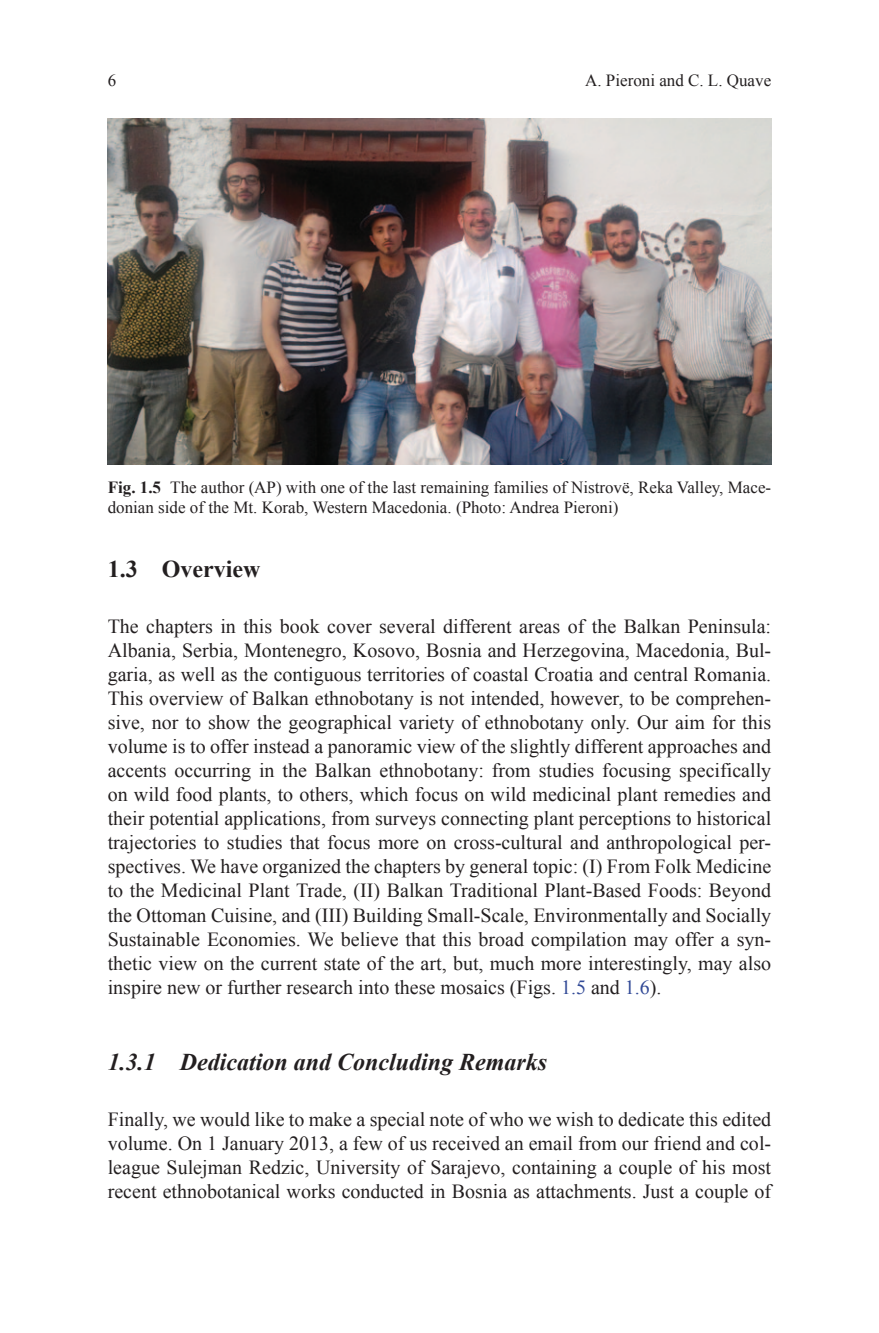
<style>
.page{position:relative;width:879px;height:1333px;background:#fff}
.page>*{position:absolute;margin:0;border:0;box-sizing:border-box;transform-origin:0 0}
.t1{font:italic 700 24px "Times New Roman";color:#231f20}
.t2{font:700 24px "Times New Roman";color:#231f20}
.t3{font:20px/24px "Times New Roman";color:#231f20;text-align:justify}
.t4{font:17px/20px "Times New Roman";color:#231f20}
.s1{font-weight:700}
.s2{color:#324a97}
</style>
<div class="page">
<img style="left:108px;top:118px;width:663px;height:346px">
<p class="t4" style="left:108px;top:70px;width:10px">6</p>
<p class="t4" style="left:585px;top:70px;width:188px">A. Pieroni and C. L. Quave</p>
<p class="t4" style="left:108px;top:477px;width:665px"><span class="s1">Fig. 1.5</span> The author (AP) with one of the last remaining families of Nistrovë, Reka Valley, Mace&shy;donian side of the Mt. Korab, Western Macedonia. (Photo: Andrea Pieroni)</p>
<p class="t2" style="left:108px;top:552px;width:154px">1.3 Overview</p>
<p class="t3" style="left:108px;top:614px;width:665px">The chapters in this book cover several different areas of the Balkan Peninsula:<br>Albania, Serbia, Montenegro, Kosovo, Bosnia and Herzegovina, Macedonia, Bul&shy;garia, as well as the contiguous territories of coastal Croatia and central Romania.<br>This overview of Balkan ethnobotany is not intended, however, to be comprehen&shy;sive, nor to show the geographical variety of ethnobotany only. Our aim for this volume is to offer instead a panoramic view of the slightly different approaches and accents occurring in the Balkan ethnobotany: from studies focusing specifically on wild food plants, to others, which focus on wild medicinal plant remedies and their potential applications, from surveys connecting plant perceptions to historical trajectories to studies that focus more on cross-cultural and anthropological per&shy;spectives. We have organized the chapters by general topic: (I) From Folk Medicine to the Medicinal Plant Trade, (II) Balkan Traditional Plant-Based Foods: Beyond the Ottoman Cuisine, and (III) Building Small-Scale, Environmentally and Socially Sustainable Economies. We believe that this broad compilation may offer a syn&shy;thetic view on the current state of the art, but, much more interestingly, may also inspire new or further research into these mosaics (Figs. <span class="s2">1.5</span> and <span class="s2">1.6</span>).</p>
<p class="t1" style="left:108px;top:1044px;width:441px">1.3.1 Dedication and Concluding Remarks</p>
<p class="t3" style="left:108px;top:1106px;width:665px">Finally, we would like to make a special note of who we wish to dedicate this edited volume. On 1 January 2013, a few of us received an email from our friend and col&shy;league Sulejman Redzic, University of Sarajevo, containing a couple of his most recent ethnobotanical works conducted in Bosnia as attachments. Just a couple of</p>
</div>
